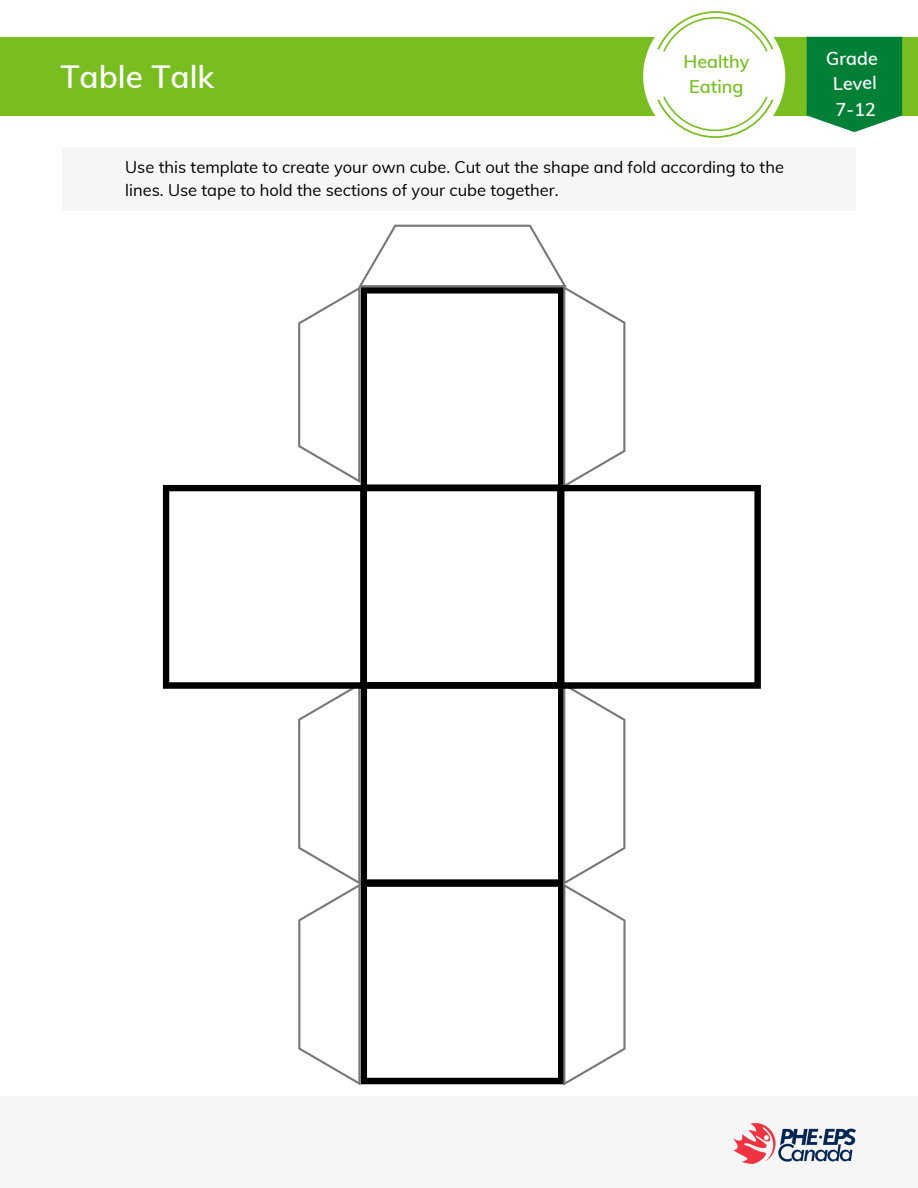
<style>
.page{position:relative;width:918px;height:1188px;background:#fff}
.page>*{position:absolute;margin:0;border:0;box-sizing:border-box;transform-origin:0 0}
.t1{font:600 31.5px "Muli";color:#fff}
.t2{font:600 18px/25.5px "Muli";color:#fff;text-align:center}
.t3{font:600 18px/25px "Muli";color:#78be20;text-align:center}
.t4{font:16.5px/22.5px "Muli";color:#000}
</style>
<div class="page">
<div style="left:0;top:1096px;width:918px;height:92px;background:#f6f6f6"></div>
<img style="left:734px;top:1123px;width:121px;height:41px">
<div style="left:0;top:37px;width:918px;height:79px;background:#78be20"></div>
<div style="left:62px;top:147px;width:794px;height:64px;background:#f6f6f6"></div>
<svg style="left:643px;top:11px;width:142px;height:127px"></svg>
<svg style="left:807px;top:37px;width:95px;height:95px;background:#158a48"></svg>
<svg style="left:163px;top:225px;width:598px;height:861px"></svg>
<h1 class="t1" style="left:60px;top:56px;width:155px">Table Talk</h1>
<p class="t3" style="left:683px;top:49px;width:67px">Healthy<br>Eating</p>
<p class="t2" style="left:826px;top:46px;width:53px;rotate:-1deg">Grade<br>Level<br>7-12</p>
<p class="t4" style="left:125px;top:156px;width:660px">Use this template to create your own cube. Cut out the shape and fold according to the lines. Use tape to hold the sections of your cube together.</p>
</div>
